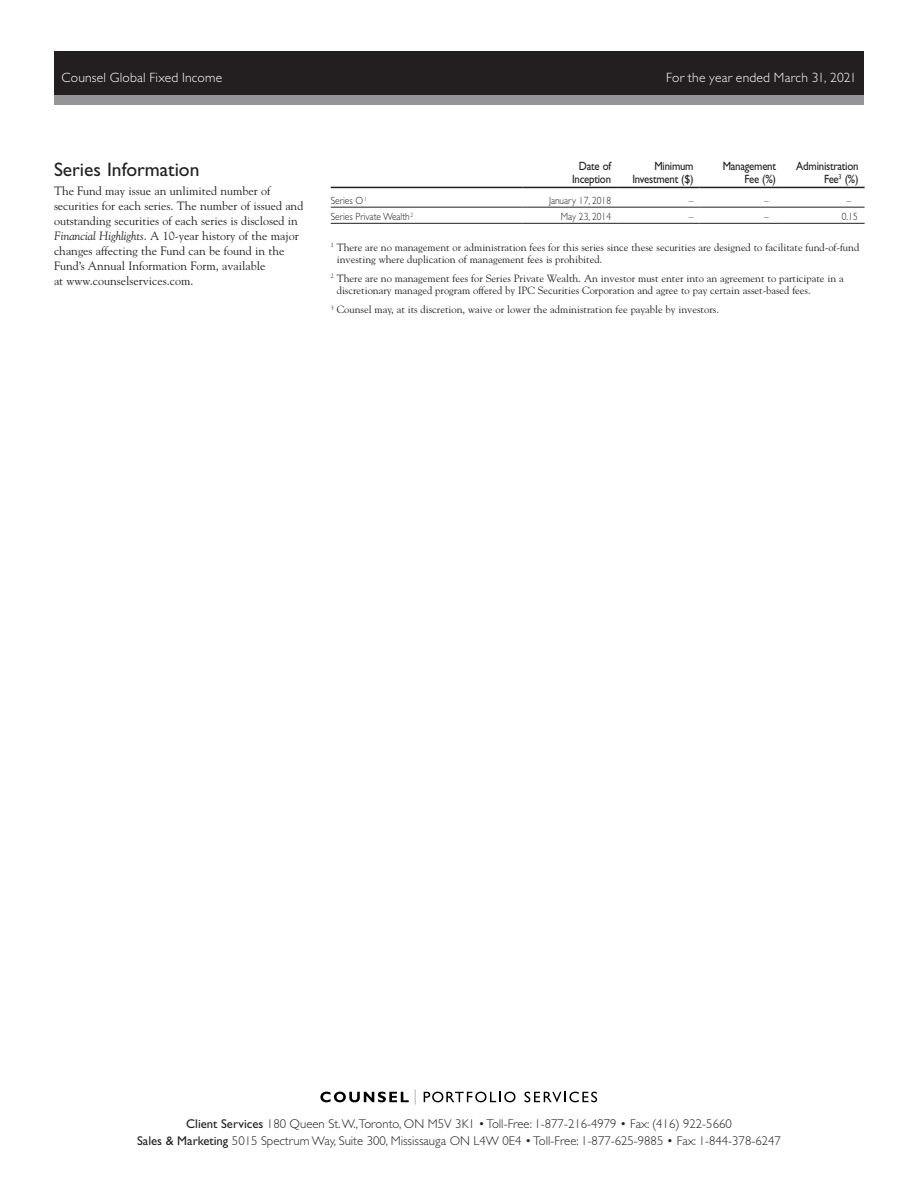
<style>
.page{position:relative;width:918px;height:1188px;background:#fff}
.page>*{position:absolute;margin:0;border:0;box-sizing:border-box;transform-origin:0 0}
.Subhead_Bold{font:19.5px "Gill Sans Std";color:#231f20}
.t1{font:300 13.5px "Gill Sans Std";letter-spacing:.015em;color:#fff}
.t2{font:300 12.75px/16.5px "Gill Sans Std";color:#231f20;text-align:center}
.Body_Copy{font:12px/15px "Goudy Std";color:#231f20}
.t3{font:12px/12.8px "Gill Sans Std";letter-spacing:-.02em;color:#231f20;text-align:right;scale:.9 1}
.Definition_copy{font:10.5px/12px "Goudy Std";color:#231f20}
.Ann_Comp_Rtn_Table{font:300 10.5px "Gill Sans Std";color:#231f20;scale:.9 1}
.s1{font-style:italic}
.s2{font-weight:400}
</style>
<div class="page">
<div style="left:54px;top:51px;width:810px;height:52px;background:#231f20"></div>
<div style="left:54px;top:95px;width:810px;height:10px;background:#939598"></div>
<svg style="left:320px;top:1092px;width:89px;height:10px"></svg>
<svg style="left:424px;top:1092px;width:92px;height:10px"></svg>
<svg style="left:524px;top:1092px;width:73px;height:10px"></svg>
<svg style="left:415px;top:1089px;width:1px;height:16px"></svg>
<hr style="left:331px;top:187px;width:192px;height:1px;background:#231f20">
<hr style="left:523px;top:187px;width:94px;height:1px;background:#231f20">
<hr style="left:617px;top:187px;width:83px;height:1px;background:#231f20">
<hr style="left:700px;top:187px;width:82px;height:1px;background:#231f20">
<hr style="left:782px;top:187px;width:83px;height:1px;background:#231f20">
<hr style="left:331px;top:207px;width:192px;height:1px;background:#231f20">
<hr style="left:523px;top:207px;width:94px;height:1px;background:#231f20">
<hr style="left:617px;top:207px;width:83px;height:1px;background:#231f20">
<hr style="left:700px;top:207px;width:82px;height:1px;background:#231f20">
<hr style="left:782px;top:207px;width:83px;height:1px;background:#231f20">
<hr style="left:331px;top:223px;width:192px;height:1px;background:#231f20">
<hr style="left:523px;top:223px;width:94px;height:1px;background:#231f20">
<hr style="left:617px;top:223px;width:83px;height:1px;background:#231f20">
<hr style="left:700px;top:223px;width:82px;height:1px;background:#231f20">
<hr style="left:782px;top:223px;width:83px;height:1px;background:#231f20">
<p class="t1" style="left:62px;top:70px;width:162px">Counsel Global Fixed Income</p>
<p class="t1" style="left:666px;top:70px;width:192px">For the year ended March 31, 2021</p>
<p class="Subhead_Bold" style="left:54px;top:158px;width:147px">Series Information</p>
<p class="Body_Copy" style="left:54px;top:183px;width:251px">The Fund may issue an unlimited number of securities for each series. The number of issued and outstanding securities of each series is disclosed in <span class="s1">Financial Highlights</span>. A 10-year history of the major changes affecting the Fund can be found in the Fund’s Annual Information Form, available<br>at www.counselservices.com.</p>
<p class="t3" style="left:572px;top:160px;width:45px;text-align:center">Date of<br>Inception</p>
<p class="t3" style="left:632px;top:160px;width:70px">Minimum<br>Investment ($)</p>
<p class="t3" style="left:723px;top:160px;width:61px">Management<br>Fee (%)</p>
<p class="t3" style="left:796px;top:160px;width:71px">Administration<br>Fee<sup>3</sup> (%)</p>
<p class="Ann_Comp_Rtn_Table" style="left:331px;top:195px;width:42px">Series O<sup>1</sup></p>
<p class="Ann_Comp_Rtn_Table" style="left:549px;top:195px;width:70px">January 17, 2018</p>
<p class="Ann_Comp_Rtn_Table" style="left:689px;top:195px;width:7px">–</p>
<p class="Ann_Comp_Rtn_Table" style="left:764px;top:195px;width:7px">–</p>
<p class="Ann_Comp_Rtn_Table" style="left:847px;top:195px;width:7px">–</p>
<p class="Ann_Comp_Rtn_Table" style="left:331px;top:211px;width:93px">Series Private Wealth<sup>2</sup></p>
<p class="Ann_Comp_Rtn_Table" style="left:561px;top:211px;width:57px">May 23, 2014</p>
<p class="Ann_Comp_Rtn_Table" style="left:689px;top:211px;width:7px">–</p>
<p class="Ann_Comp_Rtn_Table" style="left:764px;top:211px;width:7px">–</p>
<p class="Ann_Comp_Rtn_Table" style="left:842px;top:211px;width:19px">0.15</p>
<p class="Definition_copy" style="left:337px;top:241px;width:524px;text-indent:-6px"><sup>1</sup> There are no management or administration fees for this series since these securities are designed to facilitate fund-of-fund investing where duplication of management fees is prohibited.</p>
<p class="Definition_copy" style="left:337px;top:272px;width:509px;text-indent:-6px"><sup>2</sup> There are no management fees for Series Private Wealth. An investor must enter into an agreement to participate in a discretionary managed program offered by IPC Securities Corporation and agree to pay certain asset-based fees.</p>
<p class="Definition_copy" style="left:331px;top:304px;width:390px"><sup>3</sup> Counsel may, at its discretion, waive or lower the administration fee payable by investors.</p>
<p class="t2" style="left:137px;top:1116px;width:645px"><span class="s2">Client Services</span> 180 Queen St. W.,Toronto, ON M5V 3K1 • Toll-Free: 1-877-216-4979 • Fax: (416) 922-5660<br><span class="s2">Sales &amp; Marketing</span> 5015 Spectrum Way, Suite 300, Mississauga ON L4W 0E4 • Toll-Free: 1-877-625-9885 • Fax: 1-844-378-6247</p>
</div>
